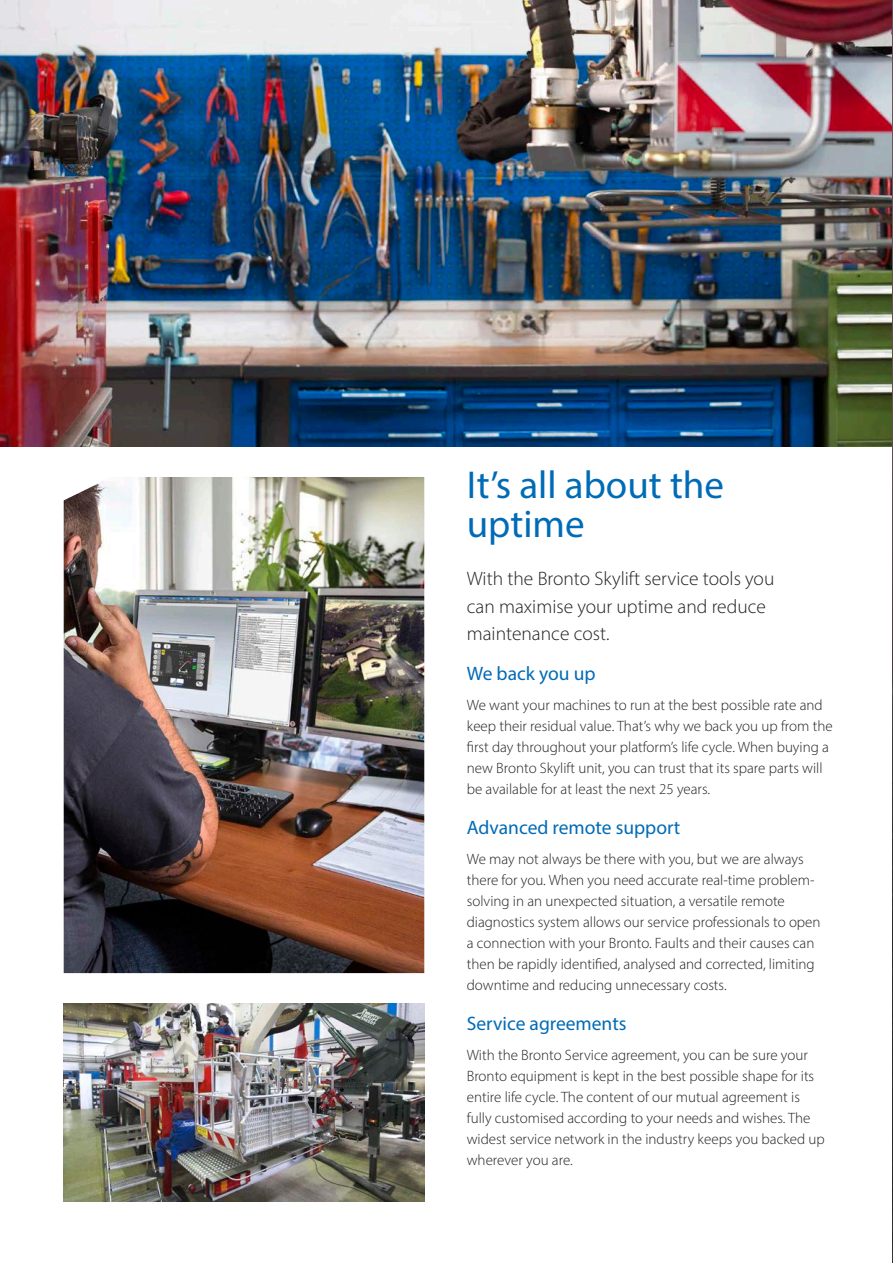
<style>
.page{position:relative;width:893px;height:1263px;background:#fff}
.page>*{position:absolute;margin:0;border:0;box-sizing:border-box;transform-origin:0 0}
.bs_leipis{font:39px/39px "Myriad Pro";color:#006bb6}
.bs_ingressi{font:300 19.5px/27px "Myriad Pro";color:#231f20}
.bs_väliotsikko{font:19.5px "Myriad Pro";color:#006bb6}
.bs_leipis-2{font:300 15px/21px "Myriad Pro";color:#231f20}
</style>
<div class="page">
<img style="left:0;top:0;width:892px;height:446px">
<img style="left:64px;top:477px;width:360px;height:496px">
<img style="left:64px;top:1003px;width:360px;height:199px">
<hr style="left:892px;top:0;width:1px;height:1263px;background:#31342f">
<p class="bs_leipis" style="left:467px;top:464px;width:259px">It’s all about the uptime</p>
<p class="bs_ingressi" style="left:467px;top:565px;width:309px">With the Bronto Skylift service tools you can maximise your uptime and reduce maintenance cost.</p>
<p class="bs_väliotsikko" style="left:467px;top:661px;width:130px">We back you up</p>
<p class="bs_leipis-2" style="left:467px;top:694px;width:367px">We want your machines to run at the best possible rate and keep their residual value. That’s why we back you up from the first day throughout your platform’s life cycle. When buying a new Bronto Skylift unit, you can trust that its spare parts will be available for at least the next 25 years.</p>
<p class="bs_väliotsikko" style="left:467px;top:815px;width:215px">Advanced remote support</p>
<p class="bs_leipis-2" style="left:467px;top:848px;width:355px">We may not always be there with you, but we are always there for you. When you need accurate real-time problem&shy;solving in an unexpected situation, a versatile remote diagnostics system allows our service professionals to open a connection with your Bronto. Faults and their causes can then be rapidly identified, analysed and corrected, limiting downtime and reducing unnecessary costs.</p>
<p class="bs_väliotsikko" style="left:467px;top:1011px;width:161px">Service agreements</p>
<p class="bs_leipis-2" style="left:467px;top:1044px;width:360px">With the Bronto Service agreement, you can be sure your Bronto equipment is kept in the best possible shape for its entire life cycle. The content of our mutual agreement is fully customised according to your needs and wishes. The widest service network in the industry keeps you backed up wherever you are.</p>
</div>
